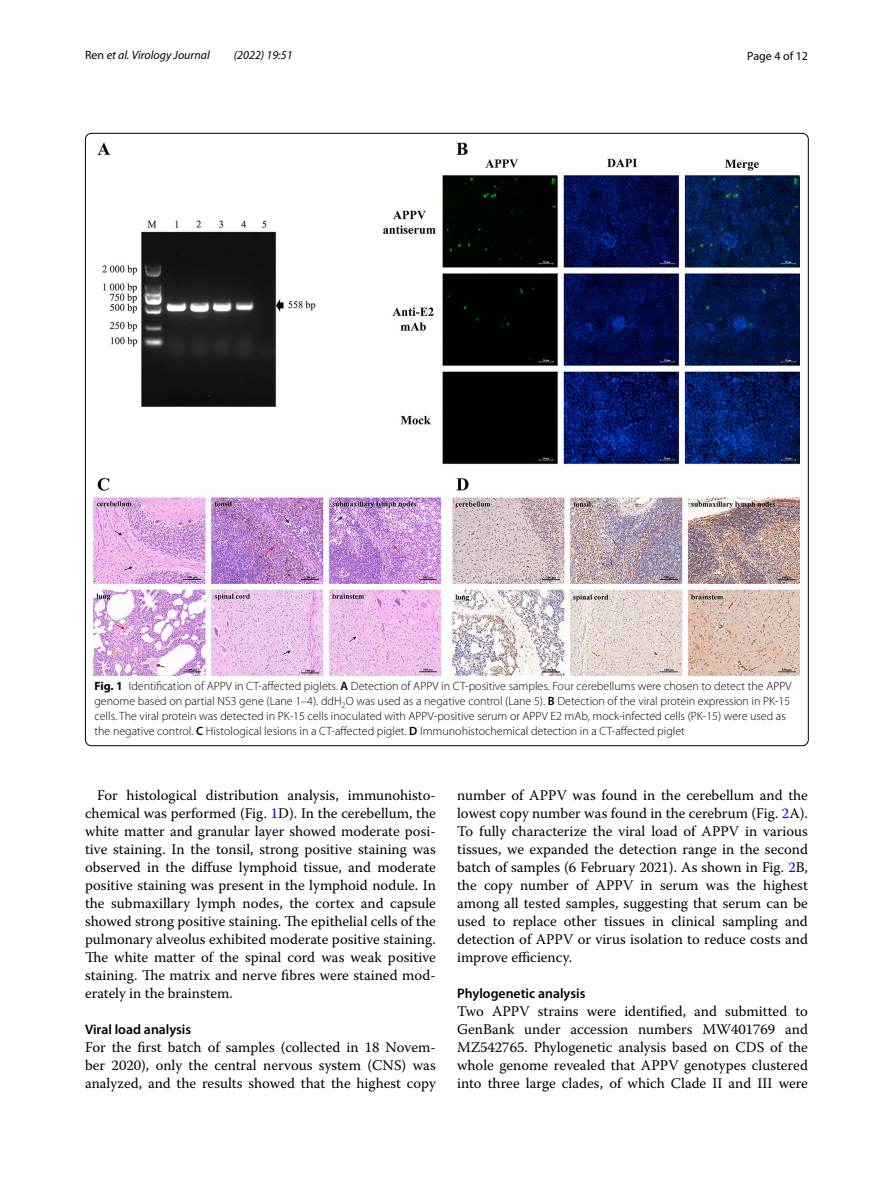
<style>
.page{position:relative;width:893px;height:1187px;background:#fff}
.page>*{position:absolute;margin:0;border:0;box-sizing:border-box;transform-origin:0 0}
.t1{font:14.7px/18px "Warnock Pro";color:#000;text-align:justify}
.t2{font:600 13.8px "Myriad Pro";color:#000}
.t3{font:300 12px/15px "Myriad Pro";color:#000}
.t4{font:italic 12px "Myriad Pro";color:#000}
.t5{font:12px "Myriad Pro";color:#000}
.s1{font-style:normal}
.s2{font-weight:700}
.s3{font-weight:600}
.s4{color:#00f}
</style>
<div class="page">
<img style="left:94px;top:142px;width:706px;height:533px">
<p class="t4" style="left:85px;top:48px;width:126px"><span class="s1">Ren</span> et al. Virology Journal</p>
<p class="t4" style="left:234px;top:48px;width:60px">(2022) 19:51</p>
<p class="t5" style="left:747px;top:48px;width:62px">Page 4 of 12</p>
<p class="t3" style="left:94px;top:679px;width:699px"><span class="s2">Fig. 1</span> Identification of APPV in CT-affected piglets. <span class="s3">A</span> Detection of APPV in CT-positive samples. Four cerebellums were chosen to detect the APPV genome based on partial NS3 gene (Lane 1–4). ddH<sub>2</sub>O was used as a negative control (Lane 5). <span class="s3">B</span> Detection of the viral protein expression in PK-15 cells. The viral protein was detected in PK-15 cells inoculated with APPV-positive serum or APPV E2 mAb, mock-infected cells (PK-15) were used as the negative control. <span class="s3">C</span> Histological lesions in a CT-affected piglet. <span class="s3">D</span> Immunohistochemical detection in a CT-affected piglet</p>
<p class="t1" style="left:85px;top:785px;width:352px;text-indent:12px">For histological distribution analysis, immunohisto&shy;chemical was performed (Fig. <span class="s4">1</span>D). In the cerebellum, the white matter and granular layer showed moderate posi&shy;tive staining. In the tonsil, strong positive staining was observed in the diffuse lymphoid tissue, and moderate positive staining was present in the lymphoid nodule. In the submaxillary lymph nodes, the cortex and capsule showed strong positive staining. The epithelial cells of the pulmonary alveolus exhibited moderate positive staining.<br>The white matter of the spinal cord was weak positive staining. The matrix and nerve fibres were stained mod&shy;erately in the brainstem.</p>
<p class="t2" style="left:85px;top:1020px;width:108px">Viral load analysis</p>
<p class="t1" style="left:85px;top:1037px;width:352px">For the first batch of samples (collected in 18 Novem&shy;ber 2020), only the central nervous system (CNS) was analyzed, and the results showed that the highest copy</p>
<p class="t1" style="left:457px;top:785px;width:352px">number of APPV was found in the cerebellum and the lowest copy number was found in the cerebrum (Fig. <span class="s4">2</span>A).<br>To fully characterize the viral load of APPV in various tissues, we expanded the detection range in the second batch of samples (6 February 2021). As shown in Fig. <span class="s4">2</span>B, the copy number of APPV in serum was the highest among all tested samples, suggesting that serum can be used to replace other tissues in clinical sampling and detection of APPV or virus isolation to reduce costs and improve efficiency.</p>
<p class="t2" style="left:457px;top:984px;width:130px">Phylogenetic analysis</p>
<p class="t1" style="left:457px;top:1001px;width:352px">Two APPV strains were identified, and submitted to GenBank under accession numbers MW401769 and MZ542765. Phylogenetic analysis based on CDS of the whole genome revealed that APPV genotypes clustered into three large clades, of which Clade II and III were</p>
</div>
